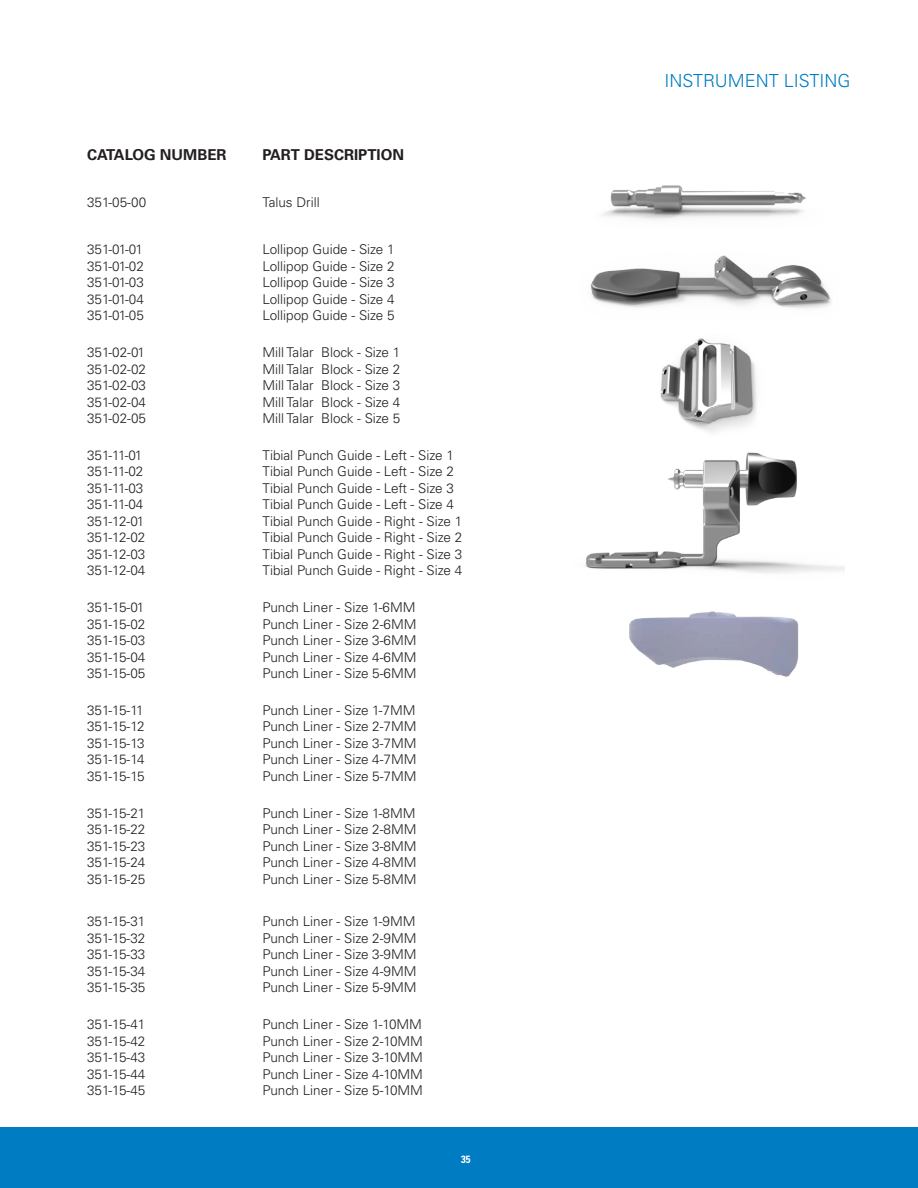
<style>
.page{position:relative;width:918px;height:1188px;background:#fff}
.page>*{position:absolute;margin:0;border:0;box-sizing:border-box;transform-origin:0 0}
.t1{font:300 18px "Univers LT Std";color:#007cc2}
.t2{font:700 15px "Univers LT Std";color:#231f20}
.t3{font:300 13.5px/16.5px "Univers LT Std";color:#231f20;text-align:justify}
.t4{font:700 condensed 10.5px "Univers LT Std";color:#fff}
</style>
<div class="page">
<div style="left:0;top:1127px;width:918px;height:61px;background:#007cc2"></div>
<img style="left:603px;top:185px;width:203px;height:34px">
<img style="left:590px;top:255px;width:241px;height:54px">
<img style="left:660px;top:338px;width:97px;height:95px">
<img style="left:585px;top:452px;width:260px;height:121px">
<img style="left:629px;top:611px;width:170px;height:66px">
<p class="t2" style="left:87px;top:146px;width:141px">CATALOG NUMBER</p>
<p class="t2" style="left:262px;top:146px;width:143px">PART DESCRIPTION</p>
<p class="t3" style="left:87px;top:194px;width:61px">351-05-00</p>
<p class="t3" style="left:262px;top:194px;width:59px">Talus Drill</p>
<p class="t3" style="left:87px;top:241px;width:59px">351-01-01<br>351-01-02<br>351-01-03<br>351-01-04<br>351-01-05</p>
<p class="t3" style="left:262px;top:241px;width:134px">Lollipop Guide - Size 1<br>Lollipop Guide - Size 2<br>Lollipop Guide - Size 3<br>Lollipop Guide - Size 4<br>Lollipop Guide - Size 5</p>
<p class="t3" style="left:87px;top:344px;width:61px">351-02-01<br>351-02-02<br>351-02-03<br>351-02-04<br>351-02-05</p>
<p class="t3" style="left:262px;top:344px;width:139px">Mill Talar Block - Size 1<br>Mill Talar Block - Size 2<br>Mill Talar Block - Size 3<br>Mill Talar Block - Size 4<br>Mill Talar Block - Size 5</p>
<p class="t3" style="left:87px;top:447px;width:60px;text-align:left">351-11-01<br>351-11-02<br>351-11-03<br>351-11-04<br>351-12-01<br>351-12-02<br>351-12-03<br>351-12-04</p>
<p class="t3" style="left:262px;top:447px;width:201px;text-align:left">Tibial Punch Guide - Left - Size 1<br>Tibial Punch Guide - Left - Size 2<br>Tibial Punch Guide - Left - Size 3<br>Tibial Punch Guide - Left - Size 4<br>Tibial Punch Guide - Right - Size 1<br>Tibial Punch Guide - Right - Size 2<br>Tibial Punch Guide - Right - Size 3<br>Tibial Punch Guide - Right - Size 4</p>
<p class="t3" style="left:87px;top:599px;width:60px">351-15-01<br>351-15-02<br>351-15-03<br>351-15-04<br>351-15-05</p>
<p class="t3" style="left:262px;top:599px;width:156px">Punch Liner - Size 1-6MM Punch Liner - Size 2-6MM Punch Liner - Size 3-6MM Punch Liner - Size 4-6MM Punch Liner - Size 5-6MM</p>
<p class="t3" style="left:87px;top:702px;width:59px">351-15-11<br>351-15-12<br>351-15-13<br>351-15-14<br>351-15-15</p>
<p class="t3" style="left:262px;top:702px;width:156px">Punch Liner - Size 1-7MM Punch Liner - Size 2-7MM Punch Liner - Size 3-7MM Punch Liner - Size 4-7MM Punch Liner - Size 5-7MM</p>
<p class="t3" style="left:87px;top:805px;width:60px">351-15-21<br>351-15-22<br>351-15-23<br>351-15-24<br>351-15-25</p>
<p class="t3" style="left:262px;top:805px;width:156px">Punch Liner - Size 1-8MM Punch Liner - Size 2-8MM Punch Liner - Size 3-8MM Punch Liner - Size 4-8MM Punch Liner - Size 5-8MM</p>
<p class="t3" style="left:87px;top:913px;width:60px">351-15-31<br>351-15-32<br>351-15-33<br>351-15-34<br>351-15-35</p>
<p class="t3" style="left:262px;top:913px;width:156px">Punch Liner - Size 1-9MM Punch Liner - Size 2-9MM Punch Liner - Size 3-9MM Punch Liner - Size 4-9MM Punch Liner - Size 5-9MM</p>
<p class="t3" style="left:87px;top:1016px;width:60px">351-15-41<br>351-15-42<br>351-15-43<br>351-15-44<br>351-15-45</p>
<p class="t3" style="left:262px;top:1016px;width:162px">Punch Liner - Size 1-10MM Punch Liner - Size 2-10MM Punch Liner - Size 3-10MM Punch Liner - Size 4-10MM Punch Liner - Size 5-10MM</p>
<p class="t4" style="left:461px;top:1153px;width:11px">35</p>
<h1 class="t1" style="left:665px;top:70px;width:187px">INSTRUMENT LISTING</h1>
</div>
